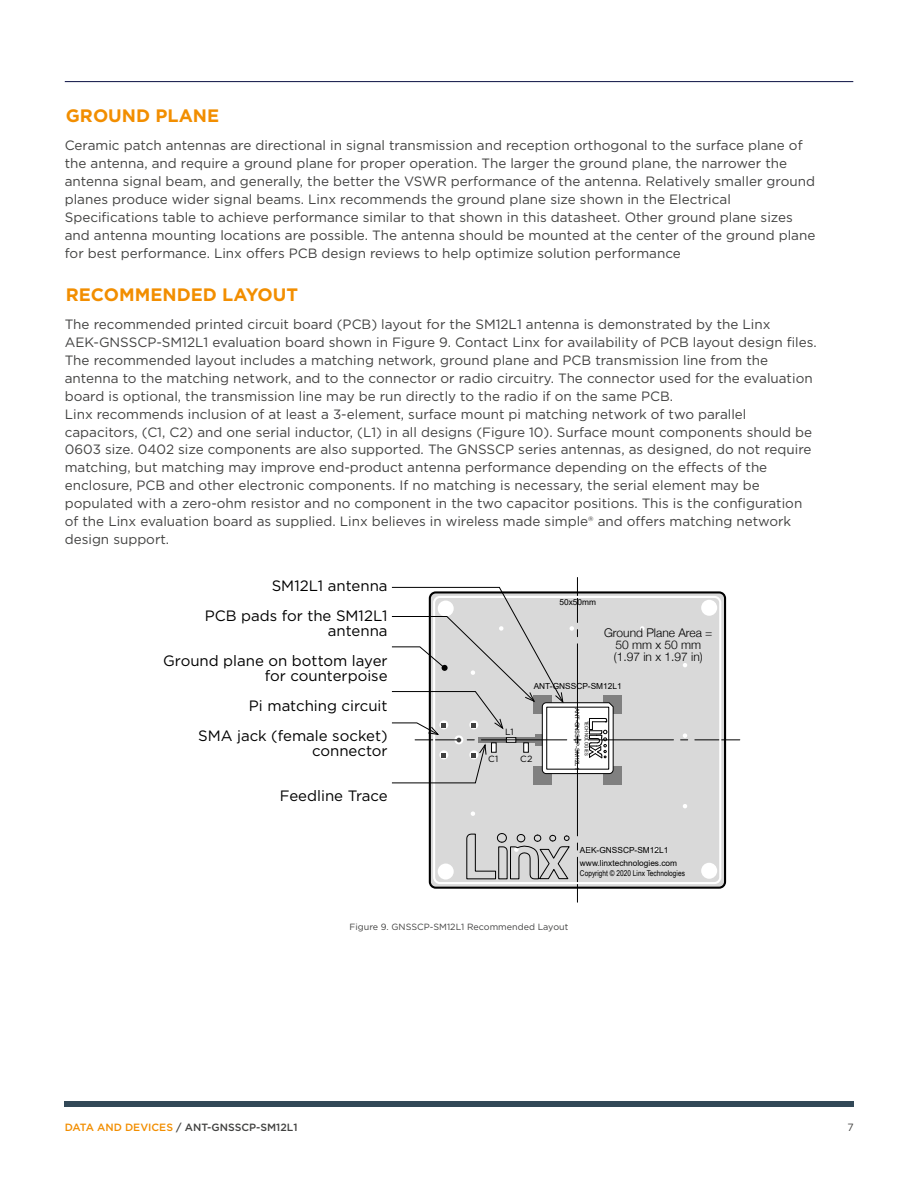
<style>
.page{position:relative;width:918px;height:1188px;background:#fff}
.page>*{position:absolute;margin:0;border:0;box-sizing:border-box;transform-origin:0 0}
.t1{font:700 18px "Gotham";color:#f28e00}
.t2{font:15px/30px "Gotham";color:#000;text-align:right}
.t3{font:13.5px/18px "Gotham";color:#424241}
.t4{font:300 12px/12px "Helvetica Neue";color:#000;text-align:center}
.t5{font:500 10.5px "Gotham";color:#424241}
.t6{font:10.5px "Gotham";color:#424241}
.t7{font:9px "Gotham";color:#424241}
.t8{font:9px "Gotham";color:#000}
.t9{font:8.4px/13.6px "Arial";color:#000}
.t10{font:7.95px "Arial Narrow";color:#000}
.t11{font:5.85px "Arial";color:#000}
.t12{font:4.95px "Arial Narrow";letter-spacing:.05em;color:#000}
.s1{color:#f28e00}
</style>
<div class="page">
<hr style="left:65px;top:81px;width:788px;height:1px;background:#232856">
<div style="left:65px;top:1101px;width:789px;height:6px;background:#324857"></div>
<div style="left:430px;top:592px;width:295px;height:296px;background:#d9d9d9;border-radius:6px"></div>
<div style="left:429px;top:591px;width:297px;height:298px;border:2px solid #000;border-radius:6px"></div>
<hr style="left:577px;top:577px;width:1px;height:45px;background:#000">
<hr style="left:577px;top:857px;width:1px;height:45px;background:#000">
<hr style="left:695px;top:740px;width:45px;height:1px;background:#000">
<div style="left:701px;top:600px;width:16px;height:16px;background:#fff;border-radius:50%"></div>
<div style="left:701px;top:863px;width:16px;height:16px;background:#fff;border-radius:50%"></div>
<div style="left:433px;top:596px;width:288px;height:288px;border:2px solid #fff;border-radius:6px"></div>
<svg style="left:391px;top:587px;width:300px;height:293px"></svg>
<h1 class="t1" style="left:66px;top:104px;width:155px">GROUND PLANE</h1>
<p class="t3" style="left:65px;top:136px;width:752px">Ceramic patch antennas are directional in signal transmission and reception orthogonal to the surface plane of the antenna, and require a ground plane for proper operation. The larger the ground plane, the narrower the antenna signal beam, and generally, the better the VSWR performance of the antenna. Relatively smaller ground planes produce wider signal beams. Linx recommends the ground plane size shown in the Electrical Specifications table to achieve performance similar to that shown in this datasheet. Other ground plane sizes and antenna mounting locations are possible. The antenna should be mounted at the center of the ground plane for best performance. Linx offers PCB design reviews to help optimize solution performance</p>
<h1 class="t1" style="left:66px;top:283px;width:234px">RECOMMENDED LAYOUT</h1>
<p class="t3" style="left:65px;top:314px;width:754px">The recommended printed circuit board (PCB) layout for the SM12L1 antenna is demonstrated by the Linx AEK-GNSSCP-SM12L1 evaluation board shown in Figure 9. Contact Linx for availability of PCB layout design files.<br>The recommended layout includes a matching network, ground plane and PCB transmission line from the antenna to the matching network, and to the connector or radio circuitry. The connector used for the evaluation board is optional, the transmission line may be run directly to the radio if on the same PCB.<br>Linx recommends inclusion of at least a 3-element, surface mount pi matching network of two parallel capacitors, (C1, C2) and one serial inductor, (L1) in all designs (Figure 10). Surface mount components should be 0603 size. 0402 size components are also supported. The GNSSCP series antennas, as designed, do not require matching, but matching may improve end-product antenna performance depending on the effects of the enclosure, PCB and other electronic components. If no matching is necessary, the serial element may be populated with a zero-ohm resistor and no component in the two capacitor positions. This is the configuration of the Linx evaluation board as supplied. Linx believes in wireless made simple® and offers matching network design support.</p>
<p class="t10" style="left:580px;top:336px;width:106px">Copyright © 2020 Linx Technologies</p>
<p class="t2" style="left:205px;top:571px;width:184px">SM12L1 antenna<br>PCB pads for the SM12L1</p>
<p class="t2" style="left:163px;top:616px;width:226px">antenna<br>Ground plane on bottom layer</p>
<p class="t2" style="left:198px;top:661px;width:191px">for counterpoise<br>Pi matching circuit<br>SMA jack (female socket)</p>
<p class="t2" style="left:312px;top:736px;width:77px">connector</p>
<p class="t2" style="left:280px;top:781px;width:109px">Feedline Trace</p>
<p class="t9" style="left:559px;top:595px;width:38px">50x50mm</p>
<p class="t4" style="left:604px;top:626px;width:110px">Ground Plane Area =<br>50 mm x 50 mm (1.97 in x 1.97 in)</p>
<p class="t9" style="left:534px;top:680px;width:89px">ANT-GNSSCP-SM12L1</p>
<p class="t8" style="left:505px;top:726px;width:10px">L1</p>
<p class="t8" style="left:488px;top:753px;width:12px">C1</p>
<p class="t8" style="left:520px;top:753px;width:14px">C2</p>
<p class="t11" style="left:581px;top:708px;width:63px;rotate:90deg">ANT-GNSSCP-SM12L1</p>
<p class="t12" style="left:590px;top:721px;width:37px;rotate:90deg">TECHNOLOGIES</p>
<p class="t9" style="left:580px;top:843px;width:99px">AEK-GNSSCP-SM12L1 www.linxtechnologies.com</p>
<p class="t10" style="left:580px;top:867px;width:106px">Copyright © 2020 Linx Technologies</p>
<p class="t7" style="left:350px;top:921px;width:220px">Figure 9. GNSSCP-SM12L1 Recommended Layout</p>
<p class="t5" style="left:65px;top:1120px;width:234px"><span class="s1">DATA AND DEVICES</span> / ANT-GNSSCP-SM12L1</p>
<p class="t6" style="left:848px;top:1121px;width:8px">7</p>
</div>
